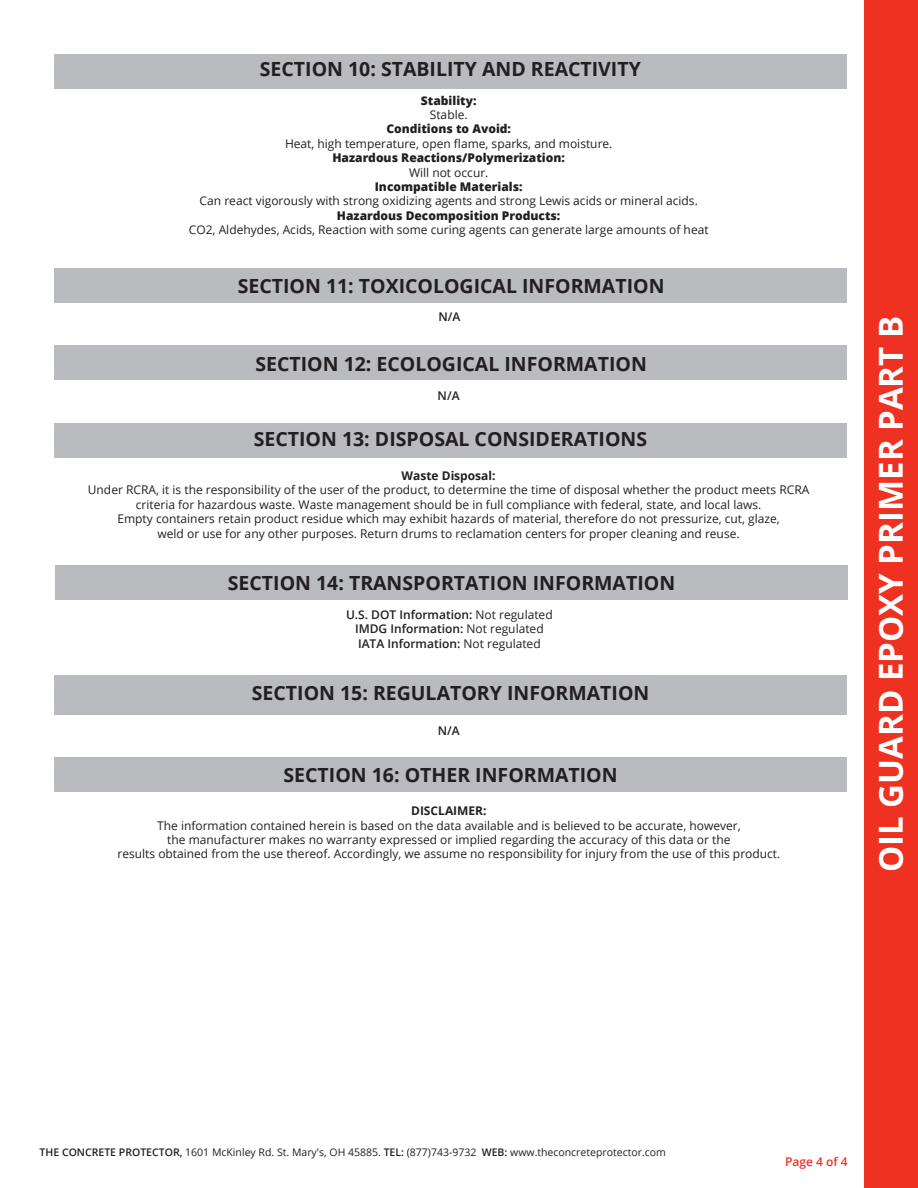
<style>
.page{position:relative;width:918px;height:1188px;background:#fff}
.page>*{position:absolute;margin:0;border:0;box-sizing:border-box;transform-origin:0 0}
.t1{font:700 33px "Open Sans";color:#fff}
.t2{font:700 19.5px "Open Sans";color:#231f20}
.t3{font:12px "Open Sans";color:#231f20}
.t4{font:800 12px "Open Sans";color:#231f20}
.t5{font:600 12px "Open Sans";color:#231f20}
.t6{font:700 12px "Open Sans";color:#231f20}
.t7{font:600 12px "Open Sans";color:#ef3122}
.t8{font:10.5px "Open Sans";color:#231f20}
.s1{font-weight:400}
.s2{font-weight:600}
</style>
<div class="page">
<div style="left:864px;top:0;width:54px;height:1188px;background:#ef3122"></div>
<div style="left:54px;top:268px;width:792px;height:34px;background:#babbbe"></div>
<div style="left:54px;top:54px;width:792px;height:34px;background:#babbbe"></div>
<div style="left:55px;top:346px;width:792px;height:34px;background:#babbbe"></div>
<div style="left:54px;top:423px;width:792px;height:34px;background:#babbbe"></div>
<div style="left:54px;top:675px;width:792px;height:40px;background:#babbbe"></div>
<div style="left:55px;top:565px;width:792px;height:34px;background:#babbbe"></div>
<div style="left:54px;top:758px;width:793px;height:34px;background:#babbbe"></div>
<p class="t2" style="left:260px;top:55px;width:383px">SECTION 10: STABILITY AND REACTIVITY</p>
<p class="t4" style="left:421px;top:91px;width:57px">Stability:</p>
<p class="t3" style="left:430px;top:106px;width:39px">Stable.</p>
<p class="t4" style="left:386px;top:120px;width:126px">Conditions to Avoid:</p>
<p class="t3" style="left:285px;top:135px;width:329px">Heat, high temperature, open flame, sparks, and moisture.</p>
<p class="t4" style="left:332px;top:149px;width:234px">Hazardous Reactions/Polymerization:</p>
<p class="t3" style="left:409px;top:164px;width:81px">Will not occur.</p>
<p class="t4" style="left:375px;top:177px;width:149px">Incompatible Materials:</p>
<p class="t3" style="left:200px;top:193px;width:500px">Can react vigorously with strong oxidizing agents and strong Lewis acids or mineral acids.</p>
<p class="t4" style="left:337px;top:206px;width:225px">Hazardous Decomposition Products:</p>
<p class="t3" style="left:189px;top:222px;width:521px">CO2, Aldehydes, Acids, Reaction with some curing agents can generate large amounts of heat</p>
<p class="t2" style="left:238px;top:272px;width:428px">SECTION 11: TOXICOLOGICAL INFORMATION</p>
<p class="t5" style="left:438px;top:309px;width:24px">N/A</p>
<p class="t2" style="left:255px;top:350px;width:393px">SECTION 12: ECOLOGICAL INFORMATION</p>
<p class="t5" style="left:438px;top:387px;width:24px">N/A</p>
<p class="t2" style="left:254px;top:425px;width:395px">SECTION 13: DISPOSAL CONSIDERATIONS</p>
<p class="t6" style="left:402px;top:467px;width:96px">Waste Disposal:</p>
<p class="t3" style="left:88px;top:482px;width:723px">Under RCRA, it is the responsibility of the user of the product, to determine the time of disposal whether the product meets RCRA</p>
<p class="t3" style="left:136px;top:496px;width:627px">criteria for hazardous waste. Waste management should be in full compliance with federal, state, and local laws.</p>
<p class="t3" style="left:117px;top:511px;width:664px">Empty containers retain product residue which may exhibit hazards of material, therefore do not pressurize, cut, glaze,</p>
<p class="t3" style="left:158px;top:525px;width:584px">weld or use for any other purposes. Return drums to reclamation centers for proper cleaning and reuse.</p>
<p class="t2" style="left:228px;top:570px;width:449px">SECTION 14: TRANSPORTATION INFORMATION</p>
<p class="t5" style="left:346px;top:606px;width:208px">U.S. DOT Information: <span class="s1">Not regulated</span></p>
<p class="t5" style="left:355px;top:621px;width:190px">IMDG Information: <span class="s1">Not regulated</span></p>
<p class="t5" style="left:358px;top:635px;width:184px">IATA Information: <span class="s1">Not regulated</span></p>
<p class="t2" style="left:252px;top:679px;width:399px">SECTION 15: REGULATORY INFORMATION</p>
<p class="t5" style="left:438px;top:722px;width:24px">N/A</p>
<p class="t2" style="left:284px;top:761px;width:336px">SECTION 16: OTHER INFORMATION</p>
<p class="t6" style="left:411px;top:802px;width:77px">DISCLAIMER:</p>
<p class="t3" style="left:157px;top:817px;width:585px">The information contained herein is based on the data available and is believed to be accurate, however,</p>
<p class="t3" style="left:167px;top:832px;width:565px">the manufacturer makes no warranty expressed or implied regarding the accuracy of this data or the</p>
<p class="t3" style="left:118px;top:846px;width:664px">results obtained from the use thereof. Accordingly, we assume no responsibility for injury from the use of this product.</p>
<p class="t1" style="left:867px;top:872px;width:557px;rotate:-90deg">OIL GUARD EPOXY PRIMER PART B</p>
<p class="t8" style="left:40px;top:1145px;width:628px"><span class="s2">THE CONCRETE PROTECTOR,</span> 1601 McKinley Rd. St. Mary's, OH 45885. <span class="s2">TEL:</span> (877)743-9732 <span class="s2">WEB:</span> www.theconcreteprotector.com</p>
<p class="t7" style="left:785px;top:1153px;width:64px">Page 4 of 4</p>
</div>
